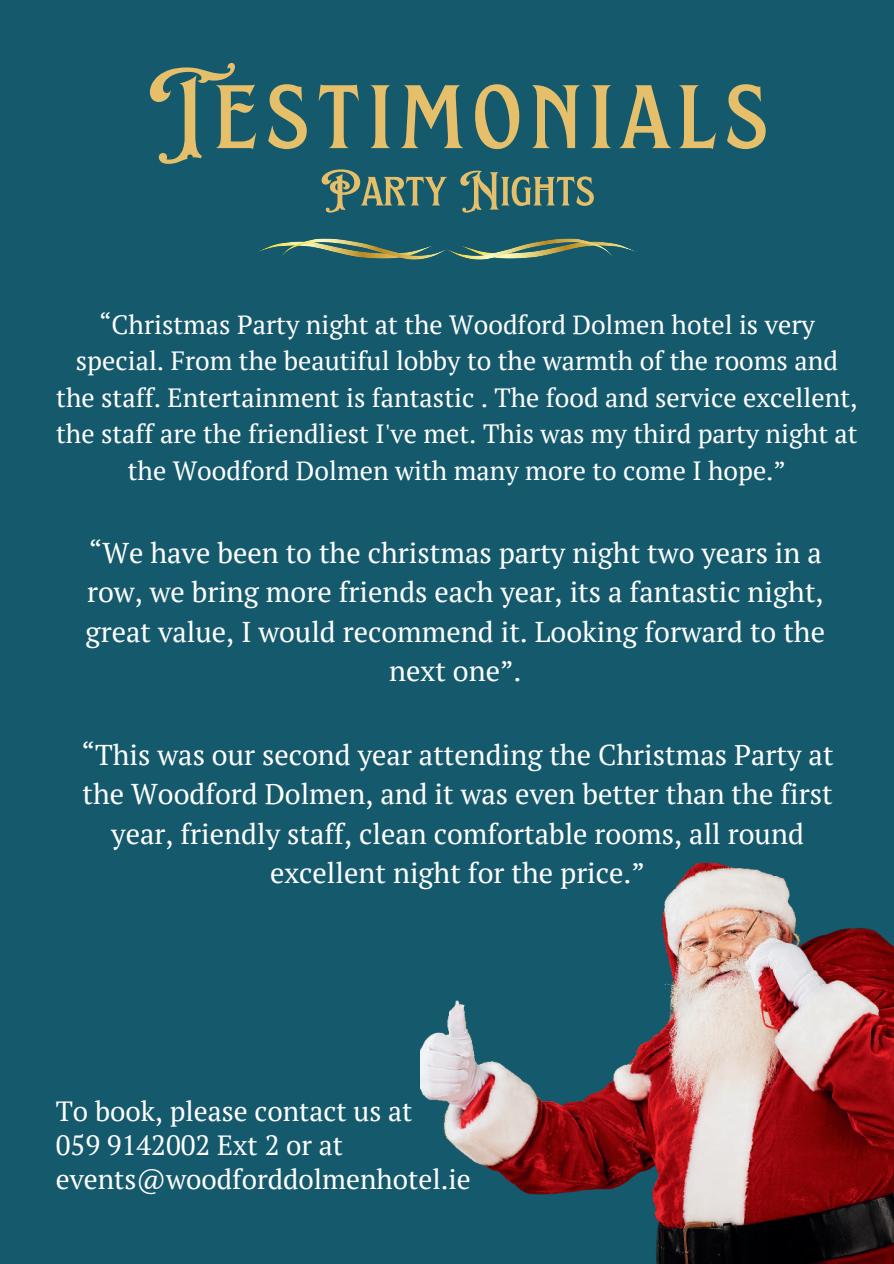
<style>
.page{position:relative;width:894px;height:1264px;background:#fff}
.page>*{position:absolute;margin:0;border:0;box-sizing:border-box;transform-origin:0 0}
.t1{font:110.25px "EFCO Brookshire";letter-spacing:.08em;color:#e6bf6a}
.t2{font:50.1px "EFCO Brookshire";color:#e6bf6a}
.t3{font:28.5px/39.5px "PT Serif";color:#fff;text-align:center}
.t4{font:27.75px/34.2px "PT Serif";color:#fff}
.t5{font:26.4px/36.5px "PT Serif";color:#fff;text-align:center}
</style>
<div class="page">
<div style="left:0;top:0;width:893px;height:1263px;background:#14596c"></div>
<img style="left:420px;top:863px;width:473px;height:400px">
<img style="left:258px;top:243px;width:21px;height:9px">
<img style="left:279px;top:239px;width:307px;height:21px">
<img style="left:460px;top:241px;width:175px;height:18px">
<h1 class="t1" style="left:148px;top:46px;width:620px">Testimonials</h1>
<h2 class="t2" style="left:321px;top:159px;width:275px">Party Nights</h2>
<p class="t5" style="left:56px;top:306px;width:802px">“Christmas Party night at the Woodford Dolmen hotel is very special. From the beautiful lobby to the warmth of the rooms and the staff. Entertainment is fantastic . The food and service excellent, the staff are the friendliest I've met. This was my third party night at the Woodford Dolmen with many more to come I hope.”</p>
<p class="t3" style="left:86px;top:532px;width:740px">“We have been to the christmas party night two years in a row, we bring more friends each year, its a fantastic night, great value, I would recommend it. Looking forward to the next one”.</p>
<p class="t3" style="left:81px;top:734px;width:753px">“This was our second year attending the Christmas Party at the Woodford Dolmen, and it was even better than the first year, friendly staff, clean comfortable rooms, all round excellent night for the price.”</p>
<p class="t4" style="left:56px;top:1093px;width:416px">To book, please contact us at<br>059 9142002 Ext 2 or at events@woodforddolmenhotel.ie</p>
</div>
